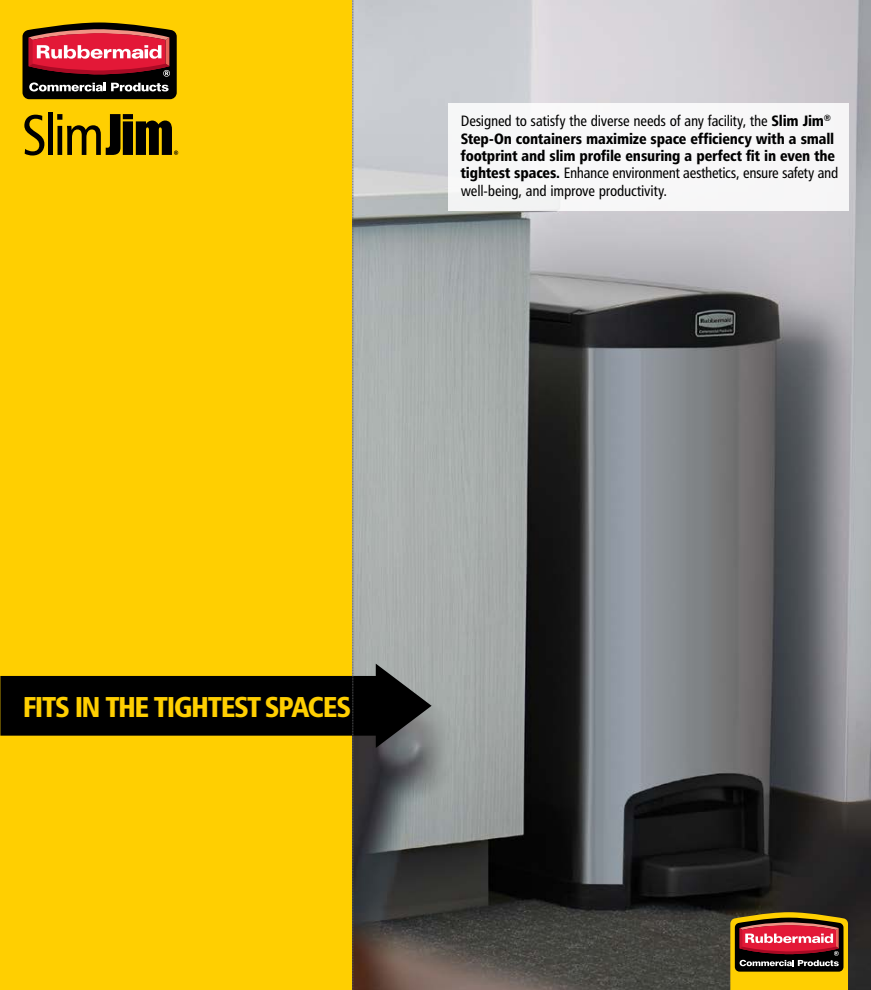
<style>
.page{position:relative;width:871px;height:990px;background:#ffcf01}
.page>*{position:absolute;margin:0;border:0;box-sizing:border-box;transform-origin:0 0}
.t1{font:28.75px "Humanist 777 BT Black Condensed B";letter-spacing:-.05em;color:#ffcf01}
.t2{font:15px/17.4px "Humanist 777 BT Roman Condensed B";letter-spacing:-.015em;color:#000}
.t3{font:15px/17.4px "Humanist 777 BT Black Condensed B";letter-spacing:-.01em;color:#000}
.s1{font-family:"Humanist 777 BT Black Condensed B"}
</style>
<div class="page">
<svg style="left:23px;top:22px;width:154px;height:77px;background:#843837"></svg>
<svg style="left:24px;top:115px;width:20px;height:41px"></svg>
<div style="left:48px;top:112px;width:5px;height:43px;background:#000"></div>
<svg style="left:57px;top:114px;width:121px;height:41px"></svg>
<img style="left:354px;top:0;width:517px;height:990px">
<svg style="left:0;top:664px;width:431px;height:84px;fill:#000"></svg>
<svg style="left:353px;top:0;width:1px;height:990px"></svg>
<svg style="left:730px;top:912px;width:118px;height:78px"></svg>
<div style="left:448px;top:103px;width:400px;height:108px;background:#f7f7f8"></div>
<p class="t2" style="left:461px;top:112px;width:372px">Designed to satisfy the diverse needs of any facility, the <span class="s1">Slim Jim</span><sup>®</sup></p>
<p class="t3" style="left:461px;top:129px;width:376px">Step-On containers maximize space efficiency with a small footprint and slim profile ensuring a perfect fit in even the</p>
<p class="t2" style="left:461px;top:164px;width:379px"><span class="s1">tightest spaces.</span> Enhance environment aesthetics, ensure safety and well-being, and improve productivity.</p>
<h1 class="t1" style="left:23px;top:689px;width:330px">FITS IN THE TIGHTEST SPACES</h1>
</div>
